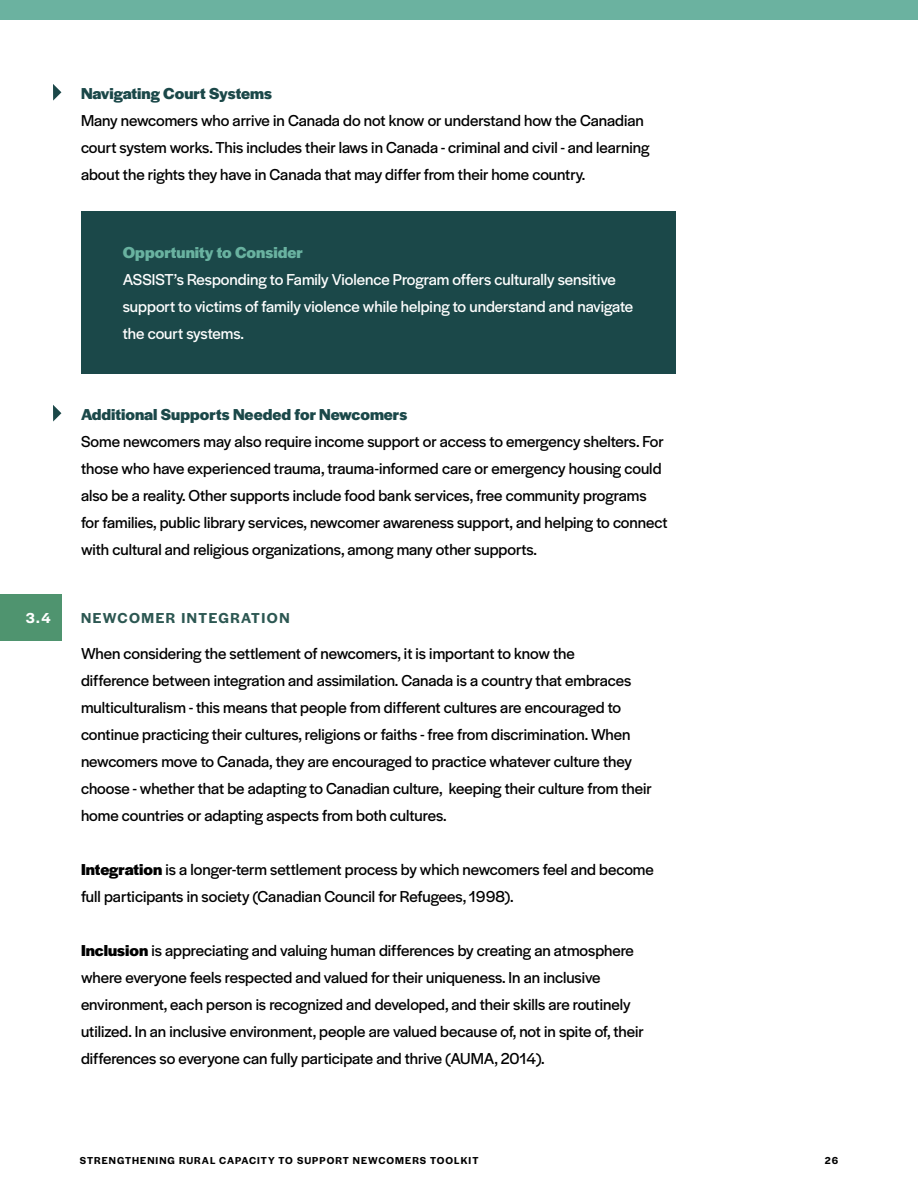
<style>
.page{position:relative;width:918px;height:1188px;background:#fff}
.page>*{position:absolute;margin:0;border:0;box-sizing:border-box;transform-origin:0 0}
.t1{font:16.5px/27px "Halyard Display";color:#000}
.t2{font:16.5px/27px "Halyard Display";color:#fff}
.t3{font:700 16.5px "Halyard Display";color:#1b4849}
.t4{font:700 16.5px "Halyard Display";color:#69b2a0}
.t5{font:600 15px "Halyard Display";letter-spacing:.1em;color:#2c5752}
.t6{font:600 15px "Halyard Display";color:#fff}
.t7{font:600 10.5px "Halyard Display";letter-spacing:.1em;color:#000}
.s1{font-weight:700}
</style>
<div class="page">
<div style="left:0;top:0;width:918px;height:19px;background:#6bb2a0"></div>
<svg style="left:53px;top:84px;width:8px;height:17px"></svg>
<svg style="left:53px;top:405px;width:8px;height:17px"></svg>
<div style="left:81px;top:211px;width:594px;height:163px;background:#1b4849"></div>
<div style="left:0;top:594px;width:61px;height:46px;background:#4f946f"></div>
<p class="t3" style="left:81px;top:81px;width:193px">Navigating Court Systems</p>
<p class="t1" style="left:81px;top:106px;width:570px">Many newcomers who arrive in Canada do not know or understand how the Canadian court system works. This includes their laws in Canada - criminal and civil - and learning about the rights they have in Canada that may differ from their home country.</p>
<p class="t4" style="left:123px;top:241px;width:181px">Opportunity to Consider</p>
<p class="t2" style="left:123px;top:265px;width:512px">ASSIST’s Responding to Family Violence Program offers culturally sensitive support to victims of family violence while helping to understand and navigate the court systems.</p>
<p class="t3" style="left:81px;top:402px;width:328px">Additional Supports Needed for Newcomers</p>
<p class="t1" style="left:81px;top:427px;width:588px">Some newcomers may also require income support or access to emergency shelters. For those who have experienced trauma, trauma-informed care or emergency housing could also be a reality. Other supports include food bank services, free community programs for families, public library services, newcomer awareness support, and helping to connect with cultural and religious organizations, among many other supports.</p>
<p class="t6" style="left:26px;top:607px;width:27px">3.4</p>
<p class="t5" style="left:81px;top:607px;width:210px">NEWCOMER INTEGRATION</p>
<p class="t1" style="left:81px;top:639px;width:572px">When considering the settlement of newcomers, it is important to know the<br>difference between integration and assimilation. Canada is a country that embraces multiculturalism - this means that people from different cultures are encouraged to continue practicing their cultures, religions or faiths - free from discrimination. When newcomers move to Canada, they are encouraged to practice whatever culture they choose - whether that be adapting to Canadian culture, keeping their culture from their home countries or adapting aspects from both cultures.</p>
<p class="t1" style="left:81px;top:855px;width:574px"><span class="s1">Integration</span> is a longer-term settlement process by which newcomers feel and become full participants in society (Canadian Council for Refugees, 1998).</p>
<p class="t1" style="left:81px;top:936px;width:564px"><span class="s1">Inclusion</span> is appreciating and valuing human differences by creating an atmosphere where everyone feels respected and valued for their uniqueness. In an inclusive environment, each person is recognized and developed, and their skills are routinely utilized. In an inclusive environment, people are valued because of, not in spite of, their differences so everyone can fully participate and thrive (AUMA, 2014).</p>
<p class="t7" style="left:80px;top:1153px;width:400px">STRENGTHENING RURAL CAPACITY TO SUPPORT NEWCOMERS TOOLKIT</p>
<p class="t7" style="left:825px;top:1153px;width:15px">26</p>
</div>
